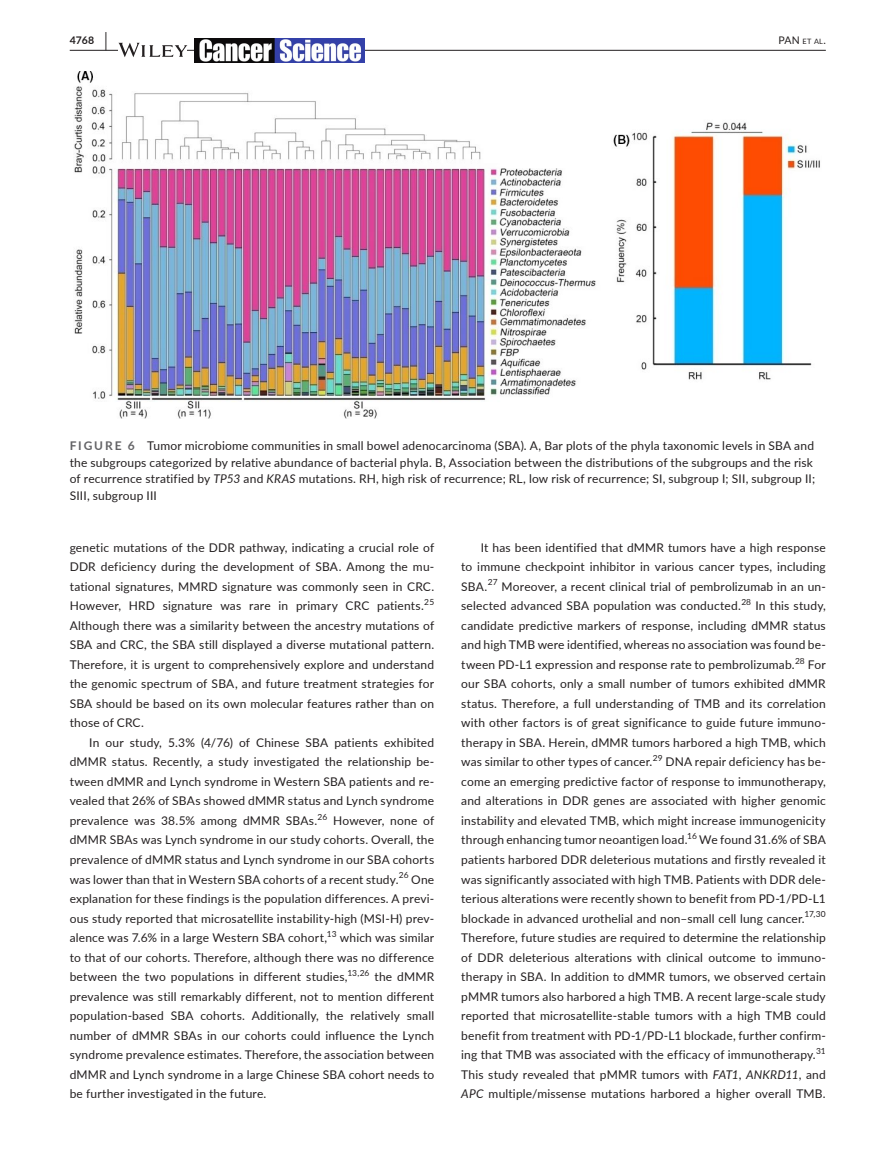
<style>
.page{position:relative;width:893px;height:1174px;background:#fff}
.page>*{position:absolute;margin:0;border:0;box-sizing:border-box;transform-origin:0 0}
.t1{font:12px/19.5px "Lato";letter-spacing:.015em;color:#231f20;text-align:justify}
.t2{font:10.5px "Lato";color:#231f20}
.t3{font:700 10.5px "Lato";color:#231f20}
.t4{font:8.4px "Lato";letter-spacing:.01em;color:#231f20}
.s1{font-size:19.5px}
.s2{font-size:7.35px}
.s3{font-weight:700;color:#636366}
.s4{font-style:italic}
</style>
<div class="page">
<hr style="left:70px;top:50px;width:756px;height:1px;background:#231f20">
<svg style="left:118px;top:43px;width:69px;height:14px"></svg>
<img style="left:195px;top:38px;width:170px;height:24px">
<img style="left:74px;top:72px;width:746px;height:346px">
<p class="t3" style="left:70px;top:33px;width:39px">4768 <span class="s1">|</span></p>
<p class="t2" style="left:778px;top:33px;width:49px">PAN <span class="s2">et al</span>.</p>
<p class="t1" style="left:70px;top:437px;width:747px;line-height:16.5px;text-align:left"><span class="s3">FIGURE 6</span> Tumor microbiome communities in small bowel adenocarcinoma (SBA). A, Bar plots of the phyla taxonomic levels in SBA and the subgroups categorized by relative abundance of bacterial phyla. B, Association between the distributions of the subgroups and the risk of recurrence stratified by <span class="s4">TP53</span> and <span class="s4">KRAS</span> mutations. RH, high risk of recurrence; RL, low risk of recurrence; SI, subgroup I; SII, subgroup II; SIII, subgroup III</p>
<p class="t1" style="left:70px;top:537px;width:366px">genetic mutations of the DDR pathway, indicating a crucial role of DDR deficiency during the development of SBA. Among the mu&shy;tational signatures, MMRD signature was commonly seen in CRC.<br>However, HRD signature was rare in primary CRC patients.</p>
<p class="t4" style="left:424px;top:596px;width:11px">25</p>
<p class="t1" style="left:70px;top:615px;width:366px">Although there was a similarity between the ancestry mutations of SBA and CRC, the SBA still displayed a diverse mutational pattern.<br>Therefore, it is urgent to comprehensively explore and understand the genomic spectrum of SBA, and future treatment strategies for SBA should be based on its own molecular features rather than on those of CRC.</p>
<p class="t1" style="left:70px;top:732px;width:366px;text-indent:20px">In our study, 5.3% (4/76) of Chinese SBA patients exhibited dMMR status. Recently, a study investigated the relationship be&shy;tween dMMR and Lynch syndrome in Western SBA patients and re&shy;vealed that 26% of SBAs showed dMMR status and Lynch syndrome prevalence was 38.5% among dMMR SBAs.<sup>26</sup> However, none of dMMR SBAs was Lynch syndrome in our study cohorts. Overall, the prevalence of dMMR status and Lynch syndrome in our SBA cohorts was lower than that in Western SBA cohorts of a recent study.<sup>26</sup> One explanation for these findings is the population differences. A previ&shy;ous study reported that microsatellite instability-high (MSI-H) prev&shy;alence was 7.6% in a large Western SBA cohort,<sup>13</sup> which was similar to that of our cohorts. Therefore, although there was no difference between the two populations in different studies,<sup>13,26</sup> the dMMR prevalence was still remarkably different, not to mention different population-based SBA cohorts. Additionally, the relatively small number of dMMR SBAs in our cohorts could influence the Lynch syndrome prevalence estimates. Therefore, the association between dMMR and Lynch syndrome in a large Chinese SBA cohort needs to be further investigated in the future.</p>
<p class="t1" style="left:461px;top:537px;width:366px;text-indent:20px">It has been identified that dMMR tumors have a high response to immune checkpoint inhibitor in various cancer types, including SBA.</p>
<p class="t4" style="left:488px;top:576px;width:11px">27</p>
<p class="t1" style="left:461px;top:576px;width:366px;text-indent:40px">Moreover, a recent clinical trial of pembrolizumab in an un&shy;selected advanced SBA population was conducted.</p>
<p class="t4" style="left:741px;top:596px;width:11px">28</p>
<p class="t1" style="left:461px;top:596px;width:366px;text-indent:294px">In this study, candidate predictive markers of response, including dMMR status and high TMB were identified, whereas no association was found be&shy;tween PD-L1 expression and response rate to pembrolizumab.</p>
<p class="t4" style="left:795px;top:654px;width:11px">28</p>
<p class="t1" style="left:461px;top:654px;width:366px;text-indent:346px">For our SBA cohorts, only a small number of tumors exhibited dMMR status. Therefore, a full understanding of TMB and its correlation with other factors is of great significance to guide future immuno&shy;therapy in SBA. Herein, dMMR tumors harbored a high TMB, which was similar to other types of cancer.</p>
<p class="t4" style="left:653px;top:752px;width:11px">29</p>
<p class="t1" style="left:461px;top:752px;width:366px;text-indent:204px">DNA repair deficiency has be&shy;come an emerging predictive factor of response to immunotherapy, and alterations in DDR genes are associated with higher genomic instability and elevated TMB, which might increase immunogenicity through enhancing tumor neoantigen load.<sup>16</sup> We found 31.6% of SBA patients harbored DDR deleterious mutations and firstly revealed it was significantly associated with high TMB. Patients with DDR dele&shy;terious alterations were recently shown to benefit from PD-1/PD-L1 blockade in advanced urothelial and non–small cell lung cancer.<sup>17,30<br></sup>Therefore, future studies are required to determine the relationship of DDR deleterious alterations with clinical outcome to immuno&shy;therapy in SBA. In addition to dMMR tumors, we observed certain pMMR tumors also harbored a high TMB. A recent large-scale study reported that microsatellite-stable tumors with a high TMB could benefit from treatment with PD-1/PD-L1 blockade, further confirm&shy;ing that TMB was associated with the efficacy of immunotherapy.<sup>31<br></sup>This study revealed that pMMR tumors with <span class="s4">FAT1</span>, <span class="s4">ANKRD11</span>, and <span class="s4">APC</span> multiple/missense mutations harbored a higher overall TMB.</p>
</div>
